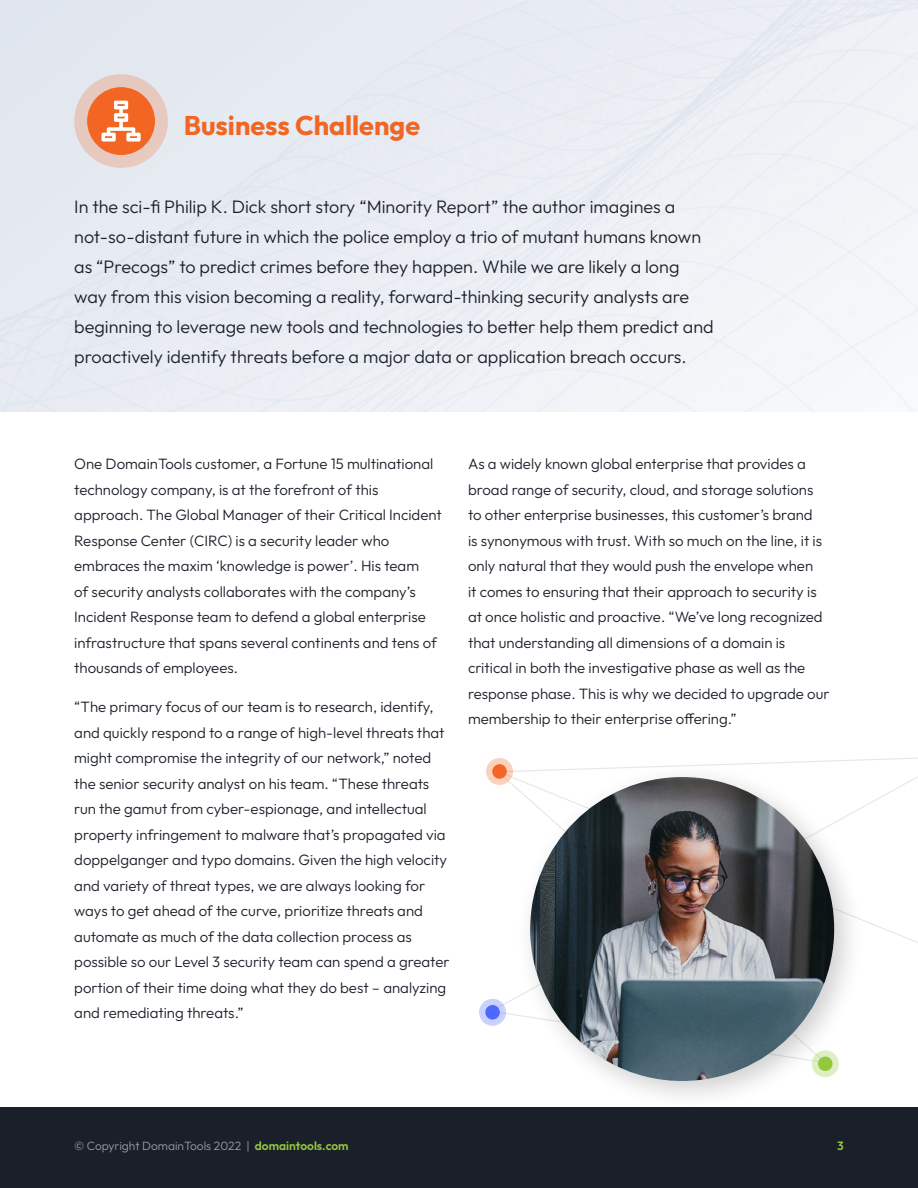
<style>
.page{position:relative;width:918px;height:1188px;background:#fff}
.page>*{position:absolute;margin:0;border:0;box-sizing:border-box;transform-origin:0 0}
.t1{font:700 27px "Outfit";color:#f26522}
.t2{font:300 18px/30px "Outfit";color:#1a1f29}
.t3{font:300 15px/25.5px "Outfit";color:#1a1f29}
.t4{font:300 12px "Outfit";color:#9f9da2}
.t5{font:600 12px "Outfit";color:#92c83e}
.s1{font-weight:600;color:#92c83e}
</style>
<div class="page">
<div style="left:0;top:1107px;width:918px;height:81px;background:#1a1f29"></div>
<div style="left:74px;top:74px;width:94px;height:94px;background:#e7c8bf;border-radius:50%"></div>
<div style="left:87px;top:87px;width:68px;height:68px;background:#f26522;border-radius:50%"></div>
<svg style="left:101px;top:101px;width:40px;height:41px"></svg>
<svg style="left:479px;top:998px;width:35px;height:28px"></svg>
<svg style="left:486px;top:758px;width:28px;height:28px"></svg>
<div style="left:492px;top:764px;width:15px;height:15px;background:#f26522;border-radius:50%"></div>
<div style="left:514px;top:761px;width:351px;height:351px;background:#000;opacity:.2"></div>
<img style="left:530px;top:777px;width:304px;height:304px;border-radius:152px">
<h1 class="t1" style="left:184px;top:115px;width:238px">Business Challenge</h1>
<p class="t2" style="left:74px;top:192px;width:641px">In the sci-fi Philip K. Dick short story “Minority Report” the author imagines a not-so-distant future in which the police employ a trio of mutant humans known as “Precogs” to predict crimes before they happen. While we are likely a long way from this vision becoming a reality, forward-thinking security analysts are beginning to leverage new tools and technologies to better help them predict and proactively identify threats before a major data or application breach occurs.</p>
<p class="t3" style="left:74px;top:452px;width:369px">One DomainTools customer, a Fortune 15 multinational technology company, is at the forefront of this approach. The Global Manager of their Critical Incident Response Center (CIRC) is a security leader who embraces the maxim ‘knowledge is power’. His team<br>of security analysts collaborates with the company’s Incident Response team to defend a global enterprise infrastructure that spans several continents and tens of thousands of employees.</p>
<p class="t3" style="left:74px;top:695px;width:377px">“The primary focus of our team is to research, identify, and quickly respond to a range of high-level threats that might compromise the integrity of our network,” noted the senior security analyst on his team. “These threats run the gamut from cyber-espionage, and intellectual property infringement to malware that’s propagated via doppelganger and typo domains. Given the high velocity and variety of threat types, we are always looking for ways to get ahead of the curve, prioritize threats and automate as much of the data collection process as possible so our Level 3 security team can spend a greater portion of their time doing what they do best – analyzing and remediating threats.”</p>
<p class="t3" style="left:468px;top:451px;width:363px">As a widely known global enterprise that provides a broad range of security, cloud, and storage solutions to other enterprise businesses, this customer’s brand<br>is synonymous with trust. With so much on the line, it is only natural that they would push the envelope when<br>it comes to ensuring that their approach to security is at once holistic and proactive. “We’ve long recognized that understanding all dimensions of a domain is critical in both the investigative phase as well as the response phase. This is why we decided to upgrade our membership to their enterprise offering.”</p>
<p class="t4" style="left:74px;top:1140px;width:276px">© Copyright DomainTools 2022 | <span class="s1">domaintools.com</span></p>
<p class="t5" style="left:837px;top:1141px;width:8px">3</p>
</div>
